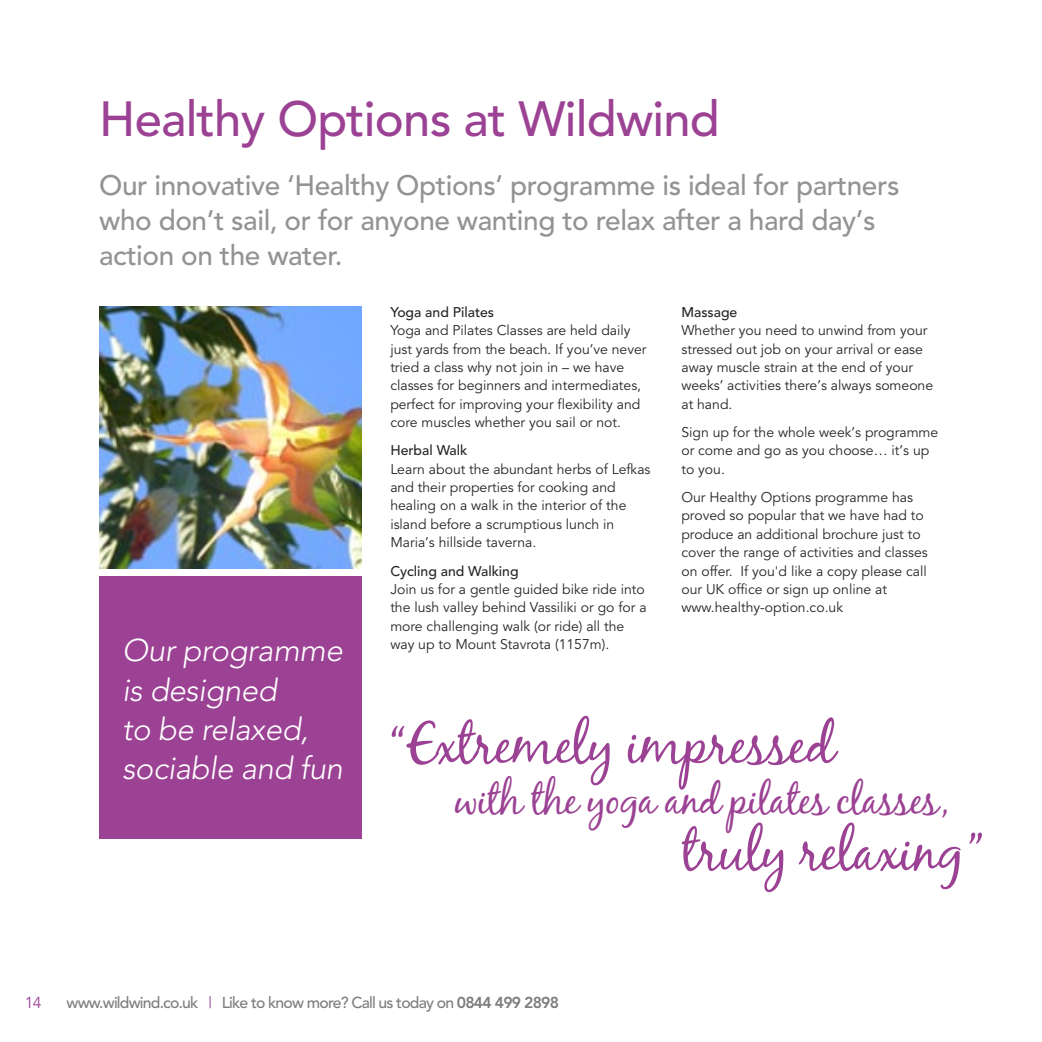
<style>
.page{position:relative;width:1042px;height:1042px;background:#fff}
.page>*{position:absolute;margin:0;border:0;box-sizing:border-box;transform-origin:0 0}
.t1{font:55.82px/106.8px "Black Jack";letter-spacing:-.015em;color:#9c4294}
.t2{font:500 49px "Avenir";letter-spacing:-.015em;color:#9c4294}
.t3{font:41.65px "Black Jack";letter-spacing:-.02em;color:#9c4294}
.t4{font:300 31.15px/39.4px "Avenir";color:#fff}
.t5{font:500 28px/34.8px "Avenir";letter-spacing:-.015em;color:#939393}
.t6{font:500 15.75px "Avenir";letter-spacing:-.05em;color:#7d7d7d}
.t7{font:15.75px "Avenir";color:#9c4294}
.t8{font:14px/18.4px "Avenir";color:#272627}
.t9{font:500 14px "Avenir";color:#272627}
.s1{font-weight:400;color:#9c4294}
.s2{font-weight:800}
</style>
<div class="page">
<img style="left:99px;top:306px;width:262px;height:262px">
<div style="left:99px;top:576px;width:262px;height:262px;background:#9c4294"></div>
<h2 class="t2" style="left:99px;top:99px;width:622px">Healthy Options at Wildwind</h2>
<h3 class="t5" style="left:99px;top:171px;width:802px">Our innovative ‘Healthy Options’ programme is ideal for partners who don’t sail, or for anyone wanting to relax after a hard day’s action on the water.</h3>
<h3 class="t4" style="left:122px;top:633px;width:227px">Our programme is designed<br>to be relaxed, sociable and fun</h3>
<p class="t9" style="left:390px;top:306px;width:105px">Yoga and Pilates</p>
<p class="t8" style="left:390px;top:323px;width:258px">Yoga and Pilates Classes are held daily just yards from the beach. If you’ve never tried a class why not join in – we have classes for beginners and intermediates, perfect for improving your flexibility and core muscles whether you sail or not.</p>
<p class="t9" style="left:390px;top:445px;width:79px">Herbal Walk</p>
<p class="t8" style="left:390px;top:461px;width:262px">Learn about the abundant herbs of Lefkas and their properties for cooking and healing on a walk in the interior of the island before a scrumptious lunch in Maria’s hillside taverna.</p>
<p class="t9" style="left:390px;top:565px;width:130px">Cycling and Walking</p>
<p class="t8" style="left:390px;top:581px;width:258px">Join us for a gentle guided bike ride into the lush valley behind Vassiliki or go for a more challenging walk (or ride) all the way up to Mount Stavrota (1157m).</p>
<p class="t9" style="left:681px;top:306px;width:57px">Massage</p>
<p class="t8" style="left:681px;top:323px;width:253px">Whether you need to unwind from your stressed out job on your arrival or ease away muscle strain at the end of your weeks’ activities there’s always someone at hand.</p>
<p class="t8" style="left:681px;top:424px;width:258px">Sign up for the whole week’s programme or come and go as you choose… it’s up to you.</p>
<p class="t8" style="left:681px;top:489px;width:248px">Our Healthy Options programme has proved so popular that we have had to produce an additional brochure just to cover the range of activities and classes on offer. If you'd like a copy please call our UK office or sign up online at www.healthy-option.co.uk</p>
<h1 class="t1" style="left:682px;top:689px;width:303px;text-indent:-292px">“Extremely impressed<br>truly relaxing”</h1>
<h3 class="t3" style="left:454px;top:774px;width:497px">with the yoga and pilates classes,</h3>
<p class="t7" style="left:25px;top:996px;width:18px">14</p>
<p class="t6" style="left:67px;top:996px;width:494px">www.wildwind.co.uk <span class="s1">|</span> Like to know more? Call us today on <span class="s2">0844 499 2898</span></p>
</div>
